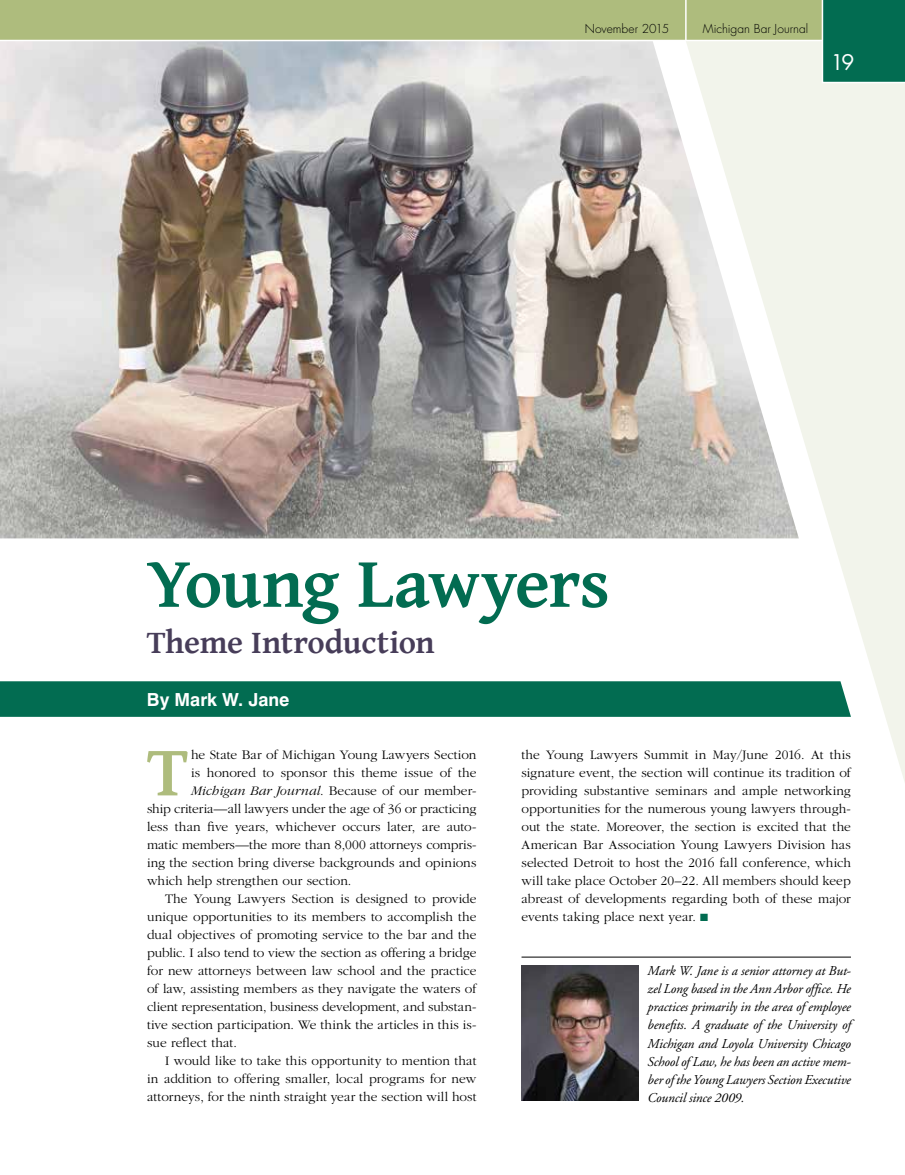
<style>
.page{position:relative;width:905px;height:1175px;background:#fff}
.page>*{position:absolute;margin:0;border:0;box-sizing:border-box;transform-origin:0 0}
.t1{font:700 72px "Gentium Basic";letter-spacing:-.02em;color:#026c51}
.t2{font:700 72px "Gentium Basic";color:#aebc7d}
.t3{font:700 33px "Gentium Basic";letter-spacing:-.01em;color:#473d59}
.t4{font:21px "Futura";color:#fff}
.t5{font:700 18px "Swiss 721 BT";color:#fff}
.t6{font:300 13.5px/18px "Garamond";color:#000;text-align:justify}
.t7{font:italic 13.5px/18px "Adobe Garamond";letter-spacing:-.01em;color:#000;text-align:justify}
.t8{font:300 12px "Futura";color:#000}
.s1{font-style:italic}
.s2{color:#026c51}
</style>
<div class="page">
<svg style="left:673px;top:84px;width:231px;height:695px;fill:#f2f4eb"></svg>
<img style="left:0;top:84px;width:798px;height:454px">
<svg style="left:0;top:0;width:904px;height:84px;background:#b3c3a6"></svg>
<hr style="left:685px;top:0;width:1px;height:40px;background:#fff">
<div style="left:0;top:681px;width:851px;height:36px;background:#026c51"></div>
<hr style="left:521px;top:956px;width:329px;height:1px;background:#000">
<img style="left:521px;top:965px;width:117px;height:135px">
<p class="t8" style="left:584px;top:21px;width:86px">November 2015</p>
<p class="t8" style="left:702px;top:21px;width:107px">Michigan Bar Journal</p>
<h3 class="t4" style="left:830px;top:48px;width:25px">19</h3>
<h1 class="t1" style="left:147px;top:529px;width:464px">Young Lawyers</h1>
<h2 class="t3" style="left:147px;top:617px;width:289px">Theme Introduction</h2>
<h3 class="t5" style="left:147px;top:689px;width:144px">By Mark W. Jane</h3>
<h1 class="t2" style="left:147px;top:717px;width:43px">T</h1>
<p class="t6" style="left:191px;top:746px;width:287px">he State Bar of Michigan Young Lawyers Section</p>
<p class="t6" style="left:191px;top:764px;width:287px">is honored to sponsor this theme issue of the</p>
<p class="t6" style="left:191px;top:782px;width:287px"><span class="s1">Michigan Bar Journal</span>. Because of our member-</p>
<p class="t6" style="left:147px;top:800px;width:331px">ship criteria—all lawyers under the age of 36 or practicing</p>
<p class="t6" style="left:147px;top:818px;width:331px">less than five years, whichever occurs later, are auto-</p>
<p class="t6" style="left:147px;top:836px;width:331px">matic members—the more than 8,000 attorneys compris-</p>
<p class="t6" style="left:147px;top:854px;width:331px">ing the section bring diverse backgrounds and opinions</p>
<p class="t6" style="left:147px;top:872px;width:206px">which help strengthen our section.</p>
<p class="t6" style="left:165px;top:890px;width:313px">The Young Lawyers Section is designed to provide</p>
<p class="t6" style="left:147px;top:908px;width:331px">unique opportunities to its members to accomplish the</p>
<p class="t6" style="left:147px;top:926px;width:331px">dual objectives of promoting service to the bar and the</p>
<p class="t6" style="left:147px;top:944px;width:331px">public. I also tend to view the section as offering a bridge</p>
<p class="t6" style="left:147px;top:962px;width:331px">for new attorneys between law school and the practice</p>
<p class="t6" style="left:147px;top:980px;width:331px">of law, assisting members as they navigate the waters of</p>
<p class="t6" style="left:147px;top:998px;width:331px">client representation, business development, and substan-</p>
<p class="t6" style="left:147px;top:1016px;width:331px">tive section participation. We think the articles in this is-</p>
<p class="t6" style="left:147px;top:1034px;width:91px">sue reflect that.</p>
<p class="t6" style="left:165px;top:1052px;width:313px">I would like to take this opportunity to mention that</p>
<p class="t6" style="left:147px;top:1070px;width:331px">in addition to offering smaller, local programs for new</p>
<p class="t6" style="left:147px;top:1088px;width:331px">attorneys, for the ninth straight year the section will host</p>
<p class="t6" style="left:521px;top:746px;width:331px">the Young Lawyers Summit in May/June 2016. At this signature event, the section will continue its tradition of providing substantive seminars and ample networking opportunities for the numerous young lawyers through&shy;out the state. Moreover, the section is excited that the American Bar Association Young Lawyers Division has selected Detroit to host the 2016 fall conference, which will take place October 20–22. All members should keep abreast of developments regarding both of these major events taking place next year. <span class="s2">■</span></p>
<p class="t7" style="left:647px;top:962px;width:205px">Mark W. Jane is a senior attorney at But&shy;zel Long based in the Ann Arbor office. He practices primarily in the area of employee benefits. A graduate of the University of Michigan and Loyola University Chicago School of Law, he has been an active mem&shy;ber of the Young Lawyers Section Executive Council since 2009.</p>
</div>
